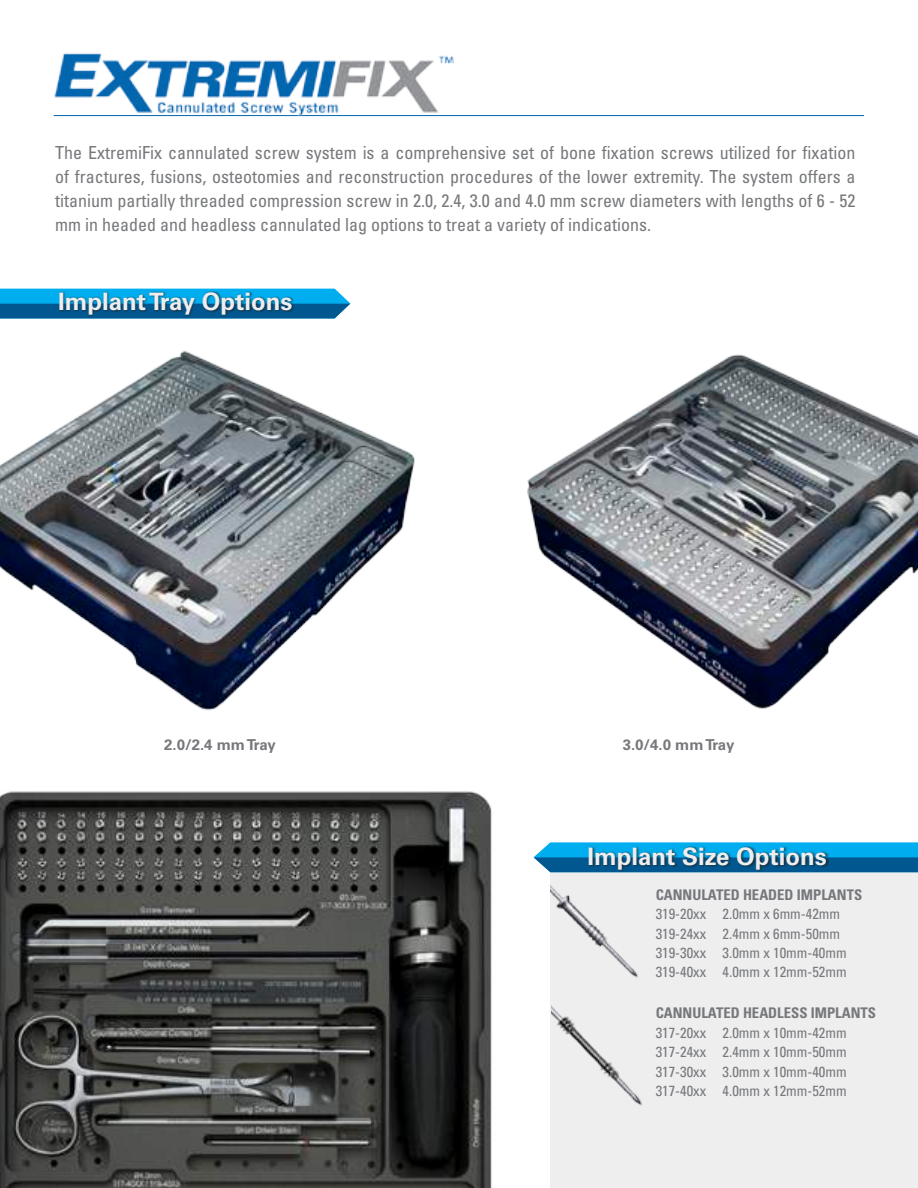
<style>
.page{position:relative;width:918px;height:1188px;background:#fff}
.page>*{position:absolute;margin:0;border:0;box-sizing:border-box;transform-origin:0 0}
.t1{font:700 24px "Univers LT Std";color:#eeeeef}
.t2{font:condensed 18px/24px "Univers LT Std";color:#76787b;text-align:justify}
.t3{font:700 15px "Univers LT Std";letter-spacing:-.02em;color:#76787b}
.t4{font:condensed 14.7px/19.4px "Univers LT Std";color:#76787b}
.t5{font:700 condensed 14.7px "Univers LT Std";color:#76787b}
</style>
<div class="page">
<div style="left:551px;top:845px;width:367px;height:343px;background:#eeeeef"></div>
<img style="left:527px;top:354px;width:391px;height:355px">
<img style="left:0;top:351px;width:415px;height:360px">
<hr style="left:54px;top:115px;width:810px;height:1px;background:#0167b1">
<img style="left:53px;top:53px;width:407px;height:64px">
<svg style="left:0;top:289px;width:350px;height:29px"></svg>
<div style="left:59px;top:291px;width:235px;height:25px;background:#231f20;opacity:.75"></div>
<svg style="left:534px;top:842px;width:384px;height:30px"></svg>
<div style="left:588px;top:846px;width:241px;height:25px;background:#231f20;opacity:.75"></div>
<img style="left:0;top:791px;width:492px;height:397px">
<img style="left:551px;top:886px;width:87px;height:92px">
<img style="left:552px;top:1006px;width:90px;height:100px">
<p class="t2" style="left:55px;top:141px;width:802px">The ExtremiFix cannulated screw system is a comprehensive set of bone fixation screws utilized for fixation of fractures, fusions, osteotomies and reconstruction procedures of the lower extremity. The system offers a titanium partially threaded compression screw in 2.0, 2.4, 3.0 and 4.0 mm screw diameters with lengths of 6 - 52 mm in headed and headless cannulated lag options to treat a variety of indications.</p>
<h1 class="t1" style="left:58px;top:287px;width:236px">Implant Tray Options</h1>
<p class="t3" style="left:164px;top:736px;width:113px">2.0/2.4 mm Tray</p>
<p class="t3" style="left:623px;top:736px;width:113px">3.0/4.0 mm Tray</p>
<h1 class="t1" style="left:587px;top:842px;width:241px">Implant Size Options</h1>
<p class="t5" style="left:656px;top:885px;width:208px">CANNULATED HEADED IMPLANTS</p>
<p class="t4" style="left:656px;top:904px;width:192px">319-20xx 2.0mm x 6mm-42mm<br>319-24xx 2.4mm x 6mm-50mm<br>319-30xx 3.0mm x 10mm-40mm<br>319-40xx 4.0mm x 12mm-52mm</p>
<p class="t5" style="left:656px;top:1004px;width:222px">CANNULATED HEADLESS IMPLANTS</p>
<p class="t4" style="left:656px;top:1023px;width:192px;text-align:justify">317-20xx 2.0mm x 10mm-42mm 317-24xx 2.4mm x 10mm-50mm 317-30xx 3.0mm x 10mm-40mm 317-40xx 4.0mm x 12mm-52mm</p>
</div>
